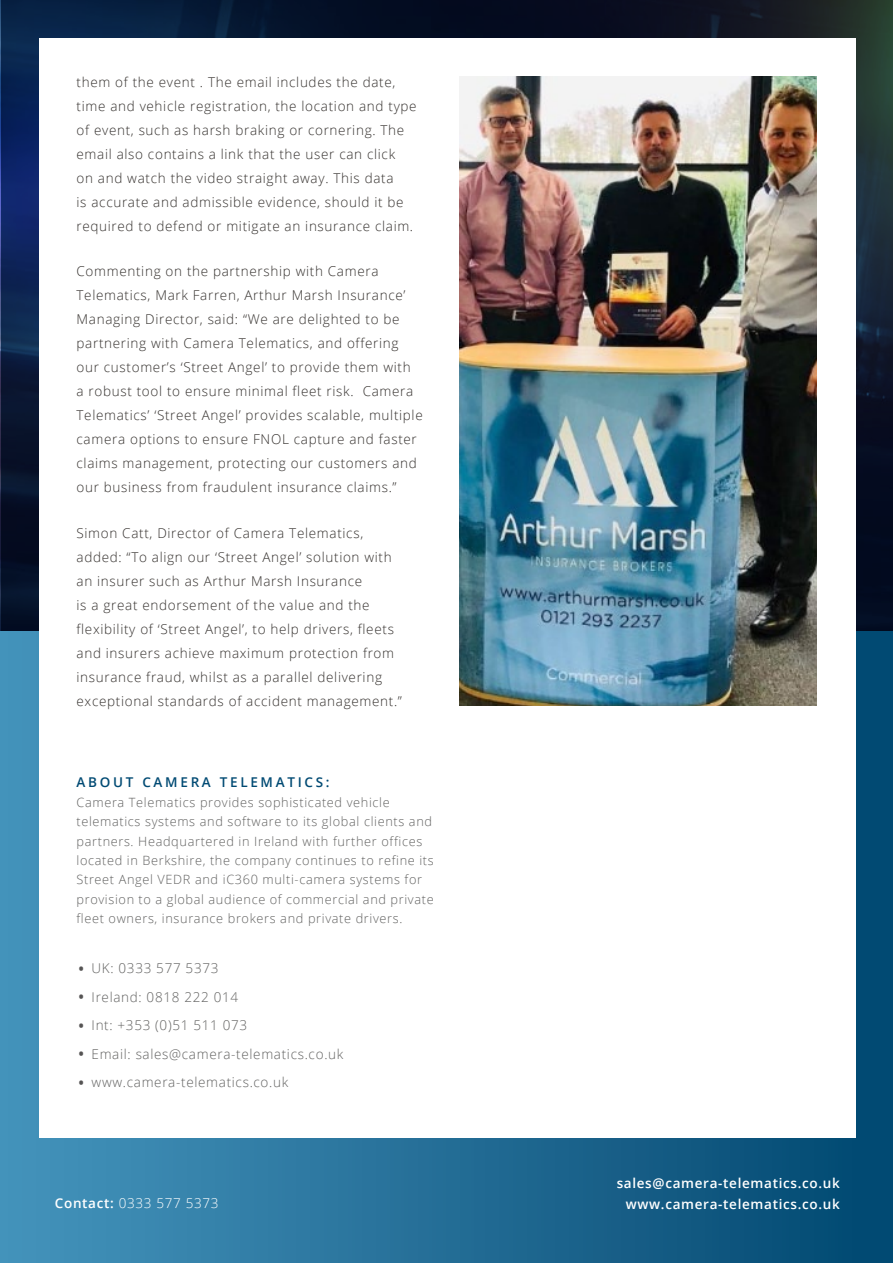
<style>
.page{position:relative;width:893px;height:1263px;background:#fff}
.page>*{position:absolute;margin:0;border:0;box-sizing:border-box;transform-origin:0 0}
.t1{font:300 13.5px/24px "Open Sans";letter-spacing:.05em;color:#34302d}
.t2{font:300 13.5px "Open Sans";letter-spacing:.05em;color:#616160}
.t3{font:600 13.5px "Open Sans";letter-spacing:.05em;color:#fff}
.t4{font:600 13.5px "Open Sans";letter-spacing:.2em;color:#014a73}
.t5{font:300 13.5px "Open Sans";letter-spacing:.05em;color:#fff}
.t6{font:300 12.75px/19.5px "Open Sans";letter-spacing:.05em;color:#616160}
.s1{font-size:25.5px;color:#555454}
.s2{font-weight:600}
</style>
<div class="page">
<svg style="left:1px;top:0;width:892px;height:631px;background:#0c1b33"></svg>
<div style="left:1px;top:631px;width:892px;height:632px;background:linear-gradient(to right,#4694bc,#014770)"></div>
<div style="left:39px;top:38px;width:817px;height:1100px;background:#fff"></div>
<img style="left:459px;top:77px;width:357px;height:629px">
<p class="t1" style="left:77px;top:70px;width:342px">them of the event . The email includes the date, time and vehicle registration, the location and type of event, such as harsh braking or cornering. The email also contains a link that the user can click<br>on and watch the video straight away. This data<br>is accurate and admissible evidence, should it be required to defend or mitigate an insurance claim.</p>
<p class="t1" style="left:77px;top:259px;width:348px">Commenting on the partnership with Camera Telematics, Mark Farren, Arthur Marsh Insurance’ Managing Director, said: “We are delighted to be partnering with Camera Telematics, and offering our customer’s ‘Street Angel’ to provide them with<br>a robust tool to ensure minimal fleet risk. Camera Telematics’ ‘Street Angel’ provides scalable, multiple camera options to ensure FNOL capture and faster claims management, protecting our customers and our business from fraudulent insurance claims.”</p>
<p class="t1" style="left:77px;top:520px;width:327px">Simon Catt, Director of Camera Telematics, added: “To align our ‘Street Angel’ solution with an insurer such as Arthur Marsh Insurance<br>is a great endorsement of the value and the flexibility of ‘Street Angel’, to help drivers, fleets and insurers achieve maximum protection from insurance fraud, whilst as a parallel delivering exceptional standards of accident management.”</p>
<p class="t4" style="left:77px;top:773px;width:196px">About Cam era Telematic</p>
<p class="t4" style="left:316px;top:773px;width:15px">s:</p>
<p class="t6" style="left:77px;top:792px;width:359px">Camera Telematics provides sophisticated vehicle telematics systems and software to its global clients and partners. H eadquartered in Ireland with further offices located in Berkshire, the company continues to refine its Street Angel VED R and iC360 multi-camera systems for provision to a global audience of commercial and private fleet owners, insurance brokers and private drivers.</p>
<p class="t2" style="left:77px;top:959px;width:143px"><span class="s1">•</span> U K: 0333 577 5373</p>
<p class="t2" style="left:77px;top:988px;width:163px"><span class="s1">•</span> Ireland: 0818 222 014</p>
<p class="t2" style="left:77px;top:1016px;width:172px"><span class="s1">•</span> Int: +353 (0)51 511 073</p>
<p class="t2" style="left:77px;top:1045px;width:268px"><span class="s1">•</span> Email: sales@camera-telematics.co.uk</p>
<p class="t2" style="left:77px;top:1073px;width:213px"><span class="s1">•</span> www.camera-telematics.co.uk</p>
<p class="t3" style="left:617px;top:1174px;width:225px">sales@camera-telematics.co.uk</p>
<p class="t5" style="left:55px;top:1194px;width:165px"><span class="s2">Contact:</span> 0333 577 5373</p>
<p class="t3" style="left:626px;top:1195px;width:215px">www.camera-telematics.co.uk</p>
</div>
